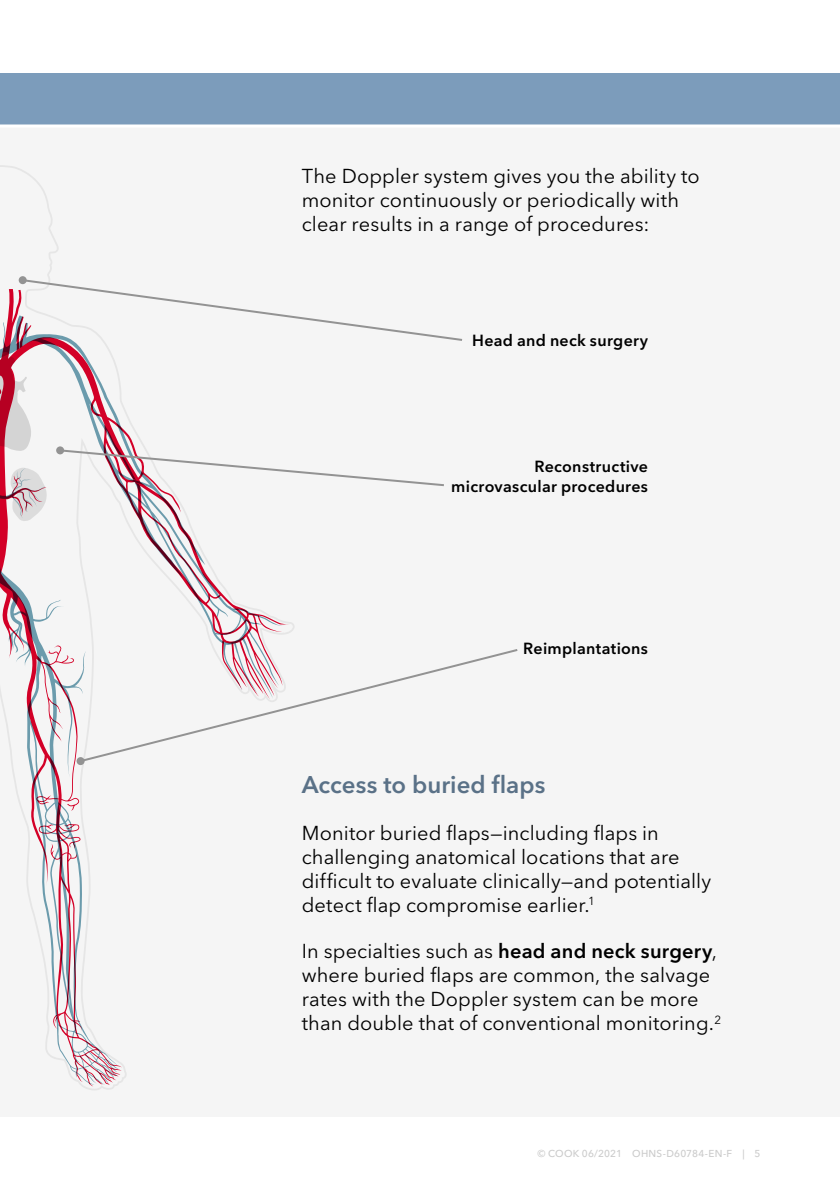
<style>
.page{position:relative;width:840px;height:1191px;background:#fff}
.page>*{position:absolute;margin:0;border:0;box-sizing:border-box;transform-origin:0 0}
.t1{font:600 24px "Avenir Next LT Pro";color:#5a7187}
.t2{font:20px/24px "Avenir Next LT Pro";letter-spacing:.005em;color:#000}
.t3{font:600 16px/20px "Avenir Next LT Pro";letter-spacing:.02em;color:#000;text-align:right}
.t4{font:500 10px "Avenir Next LT Pro";letter-spacing:.02em;color:#cbcbcb}
.s1{font-weight:600}
</style>
<div class="page">
<div style="left:0;top:124px;width:839px;height:993px;background:#f5f5f5"></div>
<div style="left:0;top:73px;width:839px;height:51px;background:#7c9cbb"></div>
<hr style="left:0;top:124px;width:839px;height:3px;background:#fff">
<svg style="left:0;top:282px;width:290px;height:804px"></svg>
<svg style="left:20px;top:278px;width:443px;height:64px"></svg>
<div style="left:19px;top:276px;width:8px;height:8px;background:#939393;border-radius:50%"></div>
<svg style="left:58px;top:448px;width:386px;height:39px"></svg>
<div style="left:56px;top:446px;width:8px;height:8px;background:#939393;border-radius:50%"></div>
<svg style="left:78px;top:647px;width:440px;height:116px"></svg>
<div style="left:77px;top:757px;width:8px;height:8px;background:#939393;border-radius:50%"></div>
<p class="t2" style="left:301px;top:164px;width:399px">The Doppler system gives you the ability to monitor continuously or periodically with clear results in a range of procedures:</p>
<p class="t3" style="left:472px;top:330px;width:177px">Head and neck surgery</p>
<p class="t3" style="left:451px;top:456px;width:198px">Reconstructive microvascular procedures</p>
<p class="t3" style="left:523px;top:638px;width:126px">Reimplantations</p>
<p class="t1" style="left:301px;top:770px;width:245px">Access to buried flaps</p>
<p class="t2" style="left:301px;top:820px;width:410px">Monitor buried flaps—including flaps in challenging anatomical locations that are difficult to evaluate clinically—and potentially detect flap compromise earlier.<sup>1</sup></p>
<p class="t2" style="left:301px;top:939px;width:420px">In specialties such as <span class="s1">head and neck surgery</span>, where buried flaps are common, the salvage rates with the Doppler system can be more than double that of conventional monitoring.<sup>2</sup></p>
<p class="t4" style="left:537px;top:1147px;width:224px">© COOK 06/2021 OHNS-D60784-EN-F | 5</p>
</div>
